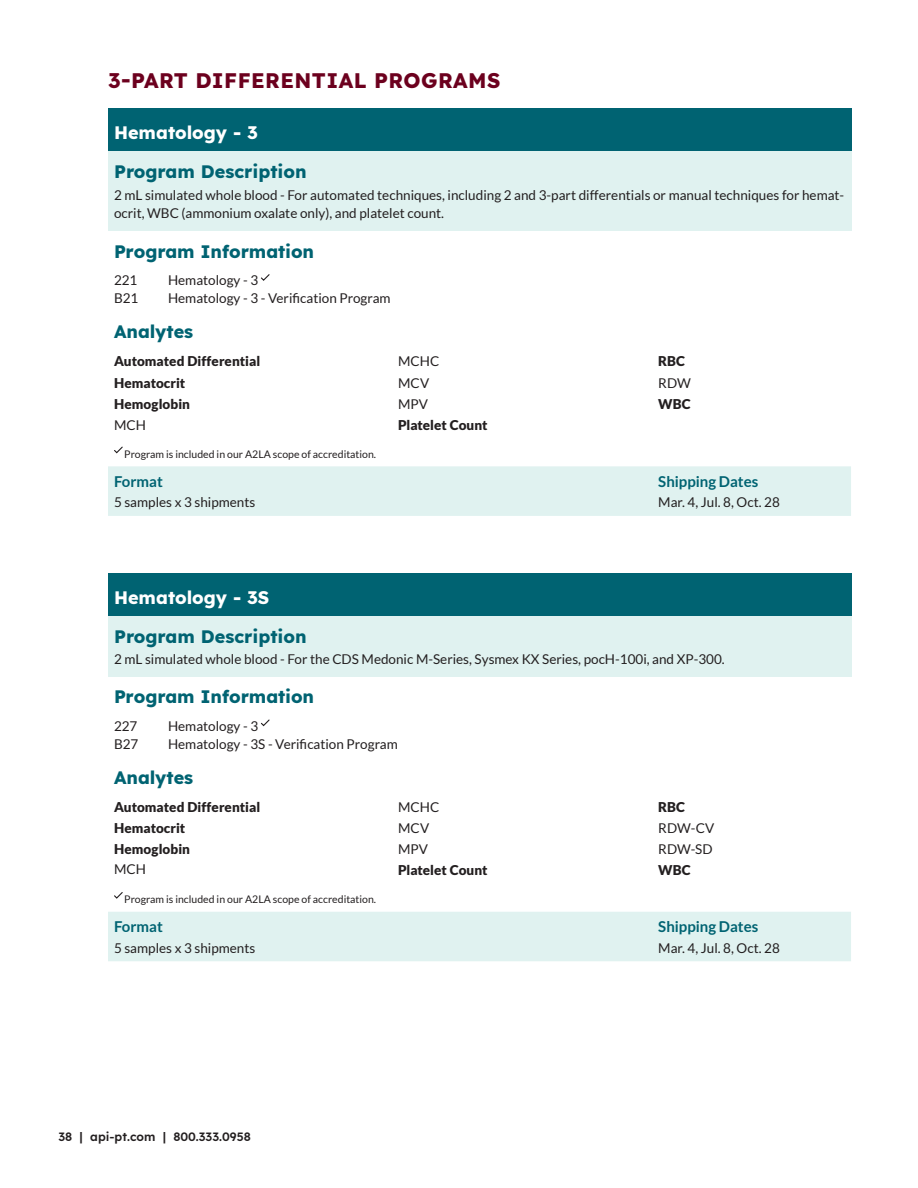
<style>
.page{position:relative;width:918px;height:1188px;background:#fff}
.page>*{position:absolute;margin:0;border:0;box-sizing:border-box;transform-origin:0 0}
.t1{font:700 21px "Lexend";letter-spacing:.02em;color:#6c001e}
.t2{font:700 18px "Lexend";color:#006372}
.t3{font:700 18px "Lexend";color:#fff}
.t4{font:700 15px "Lato";color:#006372}
.Analytes_Plus{font:13.5px/18px "Lato";color:#231f20}
.Analytes{font:900 13.5px "Lato";letter-spacing:.005em;color:#231f20}
.t5{font:600 12px "Lexend";color:#231f20}
.t6{font:10.5px "Lato";color:#231f20}
</style>
<div class="page">
<div style="left:108px;top:108px;width:743px;height:44px;background:#006372"></div>
<div style="left:108px;top:152px;width:743px;height:79px;background:#e0f2f0"></div>
<div style="left:108px;top:466px;width:743px;height:50px;background:#e0f2f0"></div>
<svg style="left:261px;top:274px;width:9px;height:7px"></svg>
<svg style="left:114px;top:446px;width:9px;height:8px"></svg>
<div style="left:108px;top:573px;width:743px;height:43px;background:#006372"></div>
<div style="left:108px;top:616px;width:743px;height:60px;background:#e0f2f0"></div>
<div style="left:108px;top:912px;width:743px;height:49px;background:#e0f2f0"></div>
<svg style="left:261px;top:719px;width:9px;height:8px"></svg>
<svg style="left:114px;top:892px;width:9px;height:7px"></svg>
<p class="t1" style="left:108px;top:64px;width:394px">3-PART DIFFERENTIAL PROGRAMS</p>
<p class="t3" style="left:114px;top:118px;width:145px">Hematology - 3</p>
<p class="t2" style="left:114px;top:157px;width:194px">Program Description</p>
<p class="Analytes_Plus" style="left:114px;top:186px;width:732px">2 mL simulated whole blood - For automated techniques, including 2 and 3-part differentials or manual techniques for hemat&shy;ocrit, WBC (ammonium oxalate only), and platelet count.</p>
<p class="t2" style="left:114px;top:237px;width:202px">Program Information</p>
<p class="Analytes_Plus" style="left:114px;top:271px;width:25px">221</p>
<p class="Analytes_Plus" style="left:168px;top:271px;width:92px">Hematology - 3</p>
<p class="Analytes_Plus" style="left:114px;top:289px;width:26px">B21</p>
<p class="Analytes_Plus" style="left:168px;top:289px;width:224px">Hematology - 3 - Verification Program</p>
<p class="t2" style="left:114px;top:318px;width:81px">Analytes</p>
<p class="Analytes" style="left:114px;top:353px;width:148px">Automated Differential</p>
<p class="Analytes" style="left:114px;top:375px;width:73px">Hematocrit</p>
<p class="Analytes" style="left:114px;top:396px;width:78px">Hemoglobin</p>
<p class="Analytes_Plus" style="left:114px;top:416px;width:34px">MCH</p>
<p class="Analytes" style="left:658px;top:353px;width:28px">RBC</p>
<p class="Analytes_Plus" style="left:658px;top:374px;width:34px">RDW</p>
<p class="Analytes" style="left:658px;top:396px;width:34px">WBC</p>
<p class="Analytes_Plus" style="left:398px;top:352px;width:43px">MCHC</p>
<p class="Analytes_Plus" style="left:398px;top:374px;width:33px">MCV</p>
<p class="Analytes_Plus" style="left:398px;top:395px;width:32px">MPV</p>
<p class="Analytes" style="left:398px;top:417px;width:91px">Platelet Count</p>
<p class="t6" style="left:124px;top:448px;width:253px">Program is included in our A2LA scope of accreditation.</p>
<p class="t4" style="left:114px;top:473px;width:50px">Format</p>
<p class="Analytes_Plus" style="left:114px;top:493px;width:143px">5 samples x 3 shipments</p>
<p class="t4" style="left:658px;top:473px;width:101px">Shipping Dates</p>
<p class="Analytes_Plus" style="left:658px;top:493px;width:123px">Mar. 4, Jul. 8, Oct. 28</p>
<p class="t3" style="left:114px;top:583px;width:157px">Hematology - 3S</p>
<p class="t2" style="left:114px;top:622px;width:194px">Program Description</p>
<p class="Analytes_Plus" style="left:114px;top:650px;width:612px">2 mL simulated whole blood - For the CDS Medonic M-Series, Sysmex KX Series, pocH-100i, and XP-300.</p>
<p class="t2" style="left:114px;top:682px;width:202px">Program Information</p>
<p class="Analytes_Plus" style="left:114px;top:717px;width:25px">227</p>
<p class="Analytes_Plus" style="left:168px;top:717px;width:92px">Hematology - 3</p>
<p class="Analytes_Plus" style="left:114px;top:735px;width:26px">B27</p>
<p class="Analytes_Plus" style="left:168px;top:735px;width:231px">Hematology - 3S - Verification Program</p>
<p class="t2" style="left:114px;top:763px;width:81px">Analytes</p>
<p class="Analytes" style="left:114px;top:799px;width:148px">Automated Differential</p>
<p class="Analytes" style="left:114px;top:820px;width:73px">Hematocrit</p>
<p class="Analytes" style="left:114px;top:841px;width:78px">Hemoglobin</p>
<p class="Analytes_Plus" style="left:114px;top:860px;width:34px">MCH</p>
<p class="Analytes" style="left:658px;top:799px;width:28px">RBC</p>
<p class="Analytes_Plus" style="left:658px;top:819px;width:58px">RDW-CV</p>
<p class="Analytes_Plus" style="left:658px;top:840px;width:56px">RDW-SD</p>
<p class="Analytes" style="left:658px;top:863px;width:34px">WBC</p>
<p class="Analytes_Plus" style="left:398px;top:798px;width:43px">MCHC</p>
<p class="Analytes_Plus" style="left:398px;top:819px;width:33px">MCV</p>
<p class="Analytes_Plus" style="left:398px;top:840px;width:32px">MPV</p>
<p class="Analytes" style="left:398px;top:863px;width:91px">Platelet Count</p>
<p class="t6" style="left:124px;top:894px;width:253px">Program is included in our A2LA scope of accreditation.</p>
<p class="t4" style="left:114px;top:918px;width:50px">Format</p>
<p class="Analytes_Plus" style="left:114px;top:939px;width:143px">5 samples x 3 shipments</p>
<p class="t5" style="left:59px;top:1128px;width:194px">38 | api-pt.com | 800.333.0958</p>
<p class="t4" style="left:658px;top:918px;width:101px">Shipping Dates</p>
<p class="Analytes_Plus" style="left:658px;top:939px;width:123px">Mar. 4, Jul. 8, Oct. 28</p>
</div>
